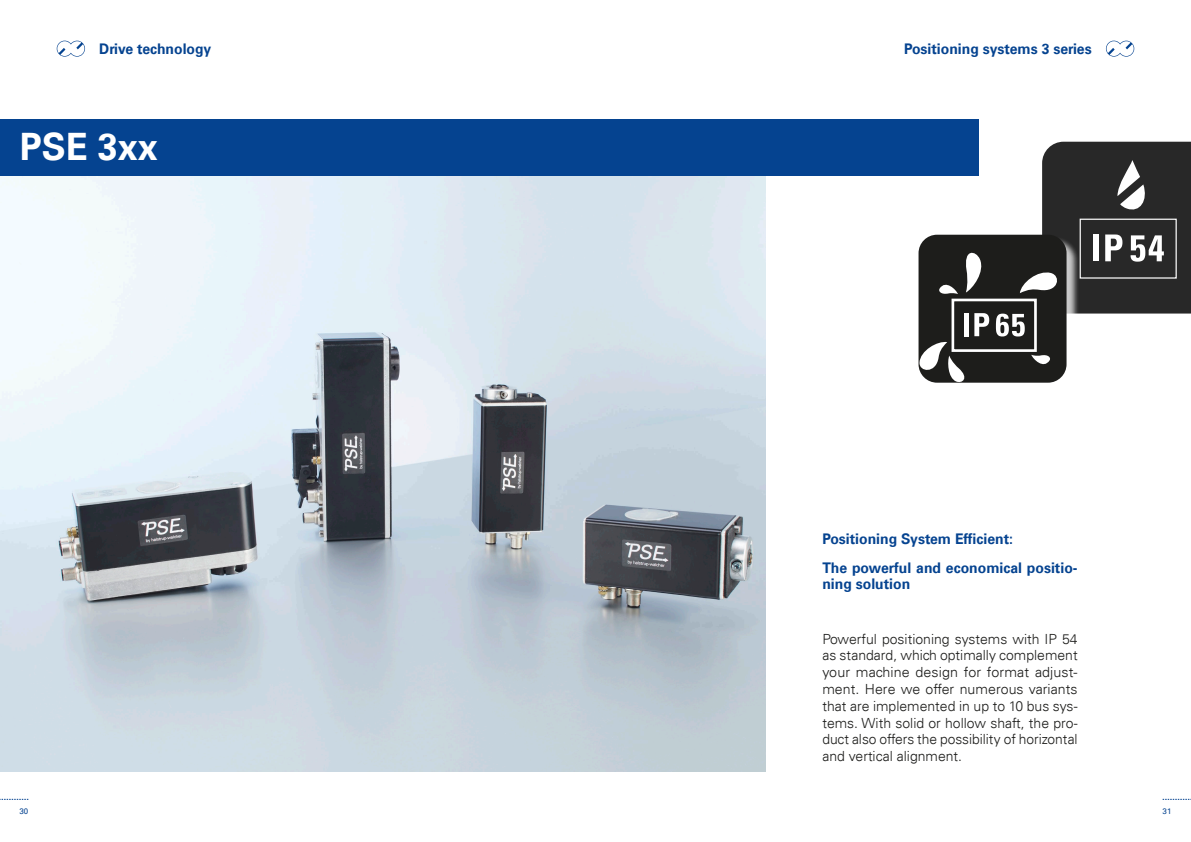
<style>
.page{position:relative;width:1191px;height:842px;background:#fff}
.page>*{position:absolute;margin:0;border:0;box-sizing:border-box;transform-origin:0 0}
.Balkentext{font:700 37.8px "Univers LT";color:#fff;scale:.95 1}
.H2_Subheadline{font:700 14.7px/16.8px "Univers LT";color:#054390;scale:.95 1}
.Seitentitel{font:700 14.7px "Univers LT";color:#054390;scale:.95 1}
.H2_Subheadline-2{font:300 14px/16.8px "Univers LT";letter-spacing:-.005em;color:#1d1d1b;text-align:justify}
.t1{font:8px "Univers LT Std";color:#054390}
</style>
<div class="page">
<svg style="left:0;top:799px;width:28px;height:1px"></svg>
<svg style="left:1162px;top:799px;width:29px;height:1px"></svg>
<svg style="left:57px;top:41px;width:28px;height:16px"></svg>
<svg style="left:1106px;top:41px;width:28px;height:16px"></svg>
<img style="left:0;top:176px;width:765px;height:595px">
<div style="left:918px;top:235px;width:148px;height:148px;background:#1d1d1b;border-radius:18px"></div>
<div style="left:951px;top:299px;width:85px;height:53px;border:3px solid #fff"></div>
<svg style="left:939px;top:252px;width:43px;height:42px"></svg>
<svg style="left:996px;top:142px;width:195px;height:194px"></svg>
<svg style="left:1031px;top:354px;width:19px;height:11px"></svg>
<svg style="left:919px;top:313px;width:70px;height:70px"></svg>
<div style="left:0;top:119px;width:978px;height:57px;background:#054390"></div>
<p class="H2_Subheadline" style="left:99px;top:40px;width:119px">Drive technology</p>
<p class="Balkentext" style="left:20px;top:125px;width:147px">PSE 3xx</p>
<p class="Seitentitel" style="left:904px;top:40px;width:199px">Positioning systems 3 series</p>
<p class="H2_Subheadline" style="left:822px;top:531px;width:202px">Positioning System Efficient:</p>
<p class="H2_Subheadline" style="left:822px;top:559px;width:270px">The powerful and economical positio&shy;ning solution</p>
<p class="H2_Subheadline-2" style="left:822px;top:630px;width:257px">Powerful positioning systems with IP 54 as standard, which optimally complement your machine design for format adjust&shy;ment. Here we offer numerous variants that are implemented in up to 10 bus sys&shy;tems. With solid or hollow shaft, the pro&shy;duct also offers the possibility of horizontal and vertical alignment.</p>
<p class="t1" style="left:19px;top:806px;width:10px">30</p>
<p class="t1" style="left:1162px;top:806px;width:10px">31</p>
</div>
